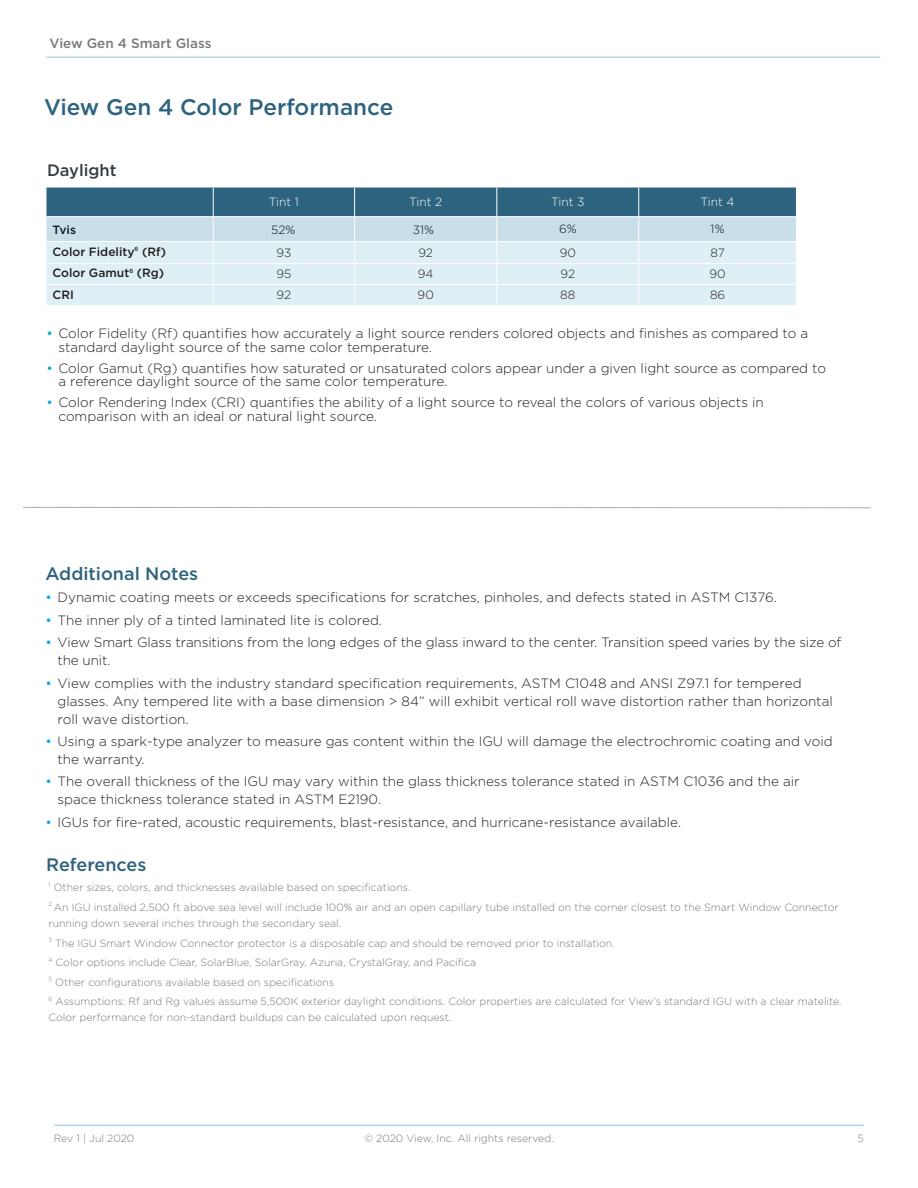
<style>
.page{position:relative;width:918px;height:1188px;background:#fff}
.page>*{position:absolute;margin:0;border:0;box-sizing:border-box;transform-origin:0 0}
.Headline{font:500 22.5px "Gotham";color:#2d637e}
.Subhead_1{font:500 18px "Gotham";color:#2d637e}
.Intro_copy{font:500 16.5px "Gotham";color:#323e48}
.t1{font:300 13.5px/18px "Gotham";color:#231f20}
.Running_header{font:500 13.5px "Gotham";color:#767a79}
.Table_Copy_6_5pt{font:500 12px "Gotham";color:#231f20}
.Table_Copy_6_5pt-2{font:300 12px "Gotham";letter-spacing:-.005em;color:#231f20}
.Table_Copy_6_5pt-3{font:300 12px "Gotham";color:#fff}
.Body_Copy{font:300 12px "Gotham";color:#051e1e}
.Body_Copy-2{font:500 12px "Gotham";color:#051e1e}
.t2{font:300 10.5px/16.5px "Gotham";color:#767a79}
.s1{font-weight:400;color:#08a8df}
</style>
<div class="page">
<hr style="left:54px;top:1125px;width:810px;height:1px;background:#8ac4dc">
<svg style="left:46px;top:188px;width:751px;height:117px;background:#b1cad6"></svg>
<hr style="left:23px;top:507px;width:848px;height:1px;background:#abacad">
<hr style="left:46px;top:57px;width:834px;height:1px;background:#8ac4dc">
<p class="Running_header" style="left:50px;top:35px;width:163px">View Gen 4 Smart Glass</p>
<p class="Headline" style="left:44px;top:92px;width:351px">View Gen 4 Color Performance</p>
<p class="Intro_copy" style="left:47px;top:159px;width:71px">Daylight</p>
<p class="Table_Copy_6_5pt-3" style="left:269px;top:196px;width:32px">Tint 1</p>
<p class="Table_Copy_6_5pt-3" style="left:409px;top:196px;width:35px">Tint 2</p>
<p class="Table_Copy_6_5pt-3" style="left:551px;top:196px;width:35px">Tint 3</p>
<p class="Table_Copy_6_5pt-3" style="left:701px;top:196px;width:36px">Tint 4</p>
<p class="Body_Copy-2" style="left:53px;top:222px;width:25px">Tvis</p>
<p class="Body_Copy" style="left:271px;top:223px;width:26px">52%</p>
<p class="Body_Copy" style="left:413px;top:223px;width:23px">31%</p>
<p class="Body_Copy" style="left:559px;top:223px;width:19px">6%</p>
<p class="Body_Copy" style="left:711px;top:223px;width:15px">1%</p>
<p class="Table_Copy_6_5pt" style="left:52px;top:244px;width:115px">Color Fidelity<sup>6</sup> (Rf)</p>
<p class="Table_Copy_6_5pt-2" style="left:276px;top:246px;width:16px">93</p>
<p class="Table_Copy_6_5pt-2" style="left:418px;top:246px;width:16px">92</p>
<p class="Table_Copy_6_5pt-2" style="left:560px;top:246px;width:18px">90</p>
<p class="Table_Copy_6_5pt-2" style="left:710px;top:246px;width:16px">87</p>
<p class="Table_Copy_6_5pt" style="left:52px;top:265px;width:113px">Color Gamut<sup>6</sup> (Rg)</p>
<p class="Table_Copy_6_5pt-2" style="left:276px;top:268px;width:16px">95</p>
<p class="Table_Copy_6_5pt-2" style="left:418px;top:268px;width:17px">94</p>
<p class="Table_Copy_6_5pt-2" style="left:560px;top:268px;width:16px">92</p>
<p class="Table_Copy_6_5pt-2" style="left:710px;top:268px;width:18px">90</p>
<p class="Table_Copy_6_5pt" style="left:53px;top:287px;width:23px">CRI</p>
<p class="Table_Copy_6_5pt-2" style="left:277px;top:289px;width:16px">92</p>
<p class="Table_Copy_6_5pt-2" style="left:418px;top:289px;width:18px">90</p>
<p class="Table_Copy_6_5pt-2" style="left:560px;top:289px;width:17px">88</p>
<p class="Table_Copy_6_5pt-2" style="left:710px;top:289px;width:17px">86</p>
<p class="t1" style="left:58px;top:327px;width:751px;line-height:13.5px;text-indent:-12px"><span class="s1">•</span> Color Fidelity (Rf) quantifies how accurately a light source renders colored objects and finishes as compared to a standard daylight source of the same color temperature.</p>
<p class="t1" style="left:58px;top:361px;width:769px;line-height:13.5px;text-indent:-12px"><span class="s1">•</span> Color Gamut (Rg) quantifies how saturated or unsaturated colors appear under a given light source as compared to a reference daylight source of the same color temperature.</p>
<p class="t1" style="left:58px;top:396px;width:707px;line-height:13.5px;text-indent:-12px"><span class="s1">•</span> Color Rendering Index (CRI) quantifies the ability of a light source to reveal the colors of various objects in comparison with an ideal or natural light source.</p>
<p class="Subhead_1" style="left:46px;top:561px;width:154px">Additional Notes</p>
<p class="t1" style="left:46px;top:588px;width:733px"><span class="s1">•</span> Dynamic coating meets or exceeds specifications for scratches, pinholes, and defects stated in ASTM C1376.</p>
<p class="t1" style="left:46px;top:611px;width:338px"><span class="s1">•</span> The inner ply of a tinted laminated lite is colored.</p>
<p class="t1" style="left:58px;top:633px;width:786px;text-indent:-12px"><span class="s1">•</span> View Smart Glass transitions from the long edges of the glass inward to the center. Transition speed varies by the size of the unit.</p>
<p class="t1" style="left:58px;top:674px;width:777px;text-indent:-12px"><span class="s1">•</span> View complies with the industry standard specification requirements, ASTM C1048 and ANSI Z97.1 for tempered glasses. Any tempered lite with a base dimension &gt; 84” will exhibit vertical roll wave distortion rather than horizontal roll wave distortion.</p>
<p class="t1" style="left:58px;top:732px;width:777px;text-indent:-12px"><span class="s1">•</span> Using a spark-type analyzer to measure gas content within the IGU will damage the electrochromic coating and void the warranty.</p>
<p class="t1" style="left:58px;top:772px;width:744px;text-indent:-12px"><span class="s1">•</span> The overall thickness of the IGU may vary within the glass thickness tolerance stated in ASTM C1036 and the air space thickness tolerance stated in ASTM E2190.</p>
<p class="t1" style="left:46px;top:813px;width:637px"><span class="s1">•</span> IGUs for fire-rated, acoustic requirements, blast-resistance, and hurricane-resistance available.</p>
<p class="Subhead_1" style="left:46px;top:853px;width:102px">References</p>
<p class="t2" style="left:49px;top:879px;width:363px"><sup>1</sup> Other sizes, colors, and thicknesses available based on specifications.</p>
<p class="t2" style="left:49px;top:898px;width:792px"><sup>2</sup> An IGU installed 2,500 ft above sea level will include 100% air and an open capillary tube installed on the corner closest to the Smart Window Connector running down several inches through the secondary seal.</p>
<p class="t2" style="left:49px;top:934px;width:568px"><sup>3</sup> The IGU Smart Window Connector protector is a disposable cap and should be removed prior to installation.</p>
<p class="t2" style="left:49px;top:954px;width:429px"><sup>4</sup> Color options include Clear, SolarBlue, SolarGray, Azuria, CrystalGray, and Pacifica</p>
<p class="t2" style="left:49px;top:973px;width:287px"><sup>5</sup> Other configurations available based on specifications</p>
<p class="t2" style="left:49px;top:993px;width:795px"><sup>6</sup> Assumptions: Rf and Rg values assume 5,500K exterior daylight conditions. Color properties are calculated for View’s standard IGU with a clear matelite.<br>Color performance for non-standard buildups can be calculated upon request.</p>
<p class="t2" style="left:54px;top:1130px;width:82px">Rev 1 | Jul 2020</p>
<p class="t2" style="left:364px;top:1130px;width:191px">© 2020 View, Inc. All rights reserved.</p>
<p class="t2" style="left:858px;top:1130px;width:8px">5</p>
</div>
